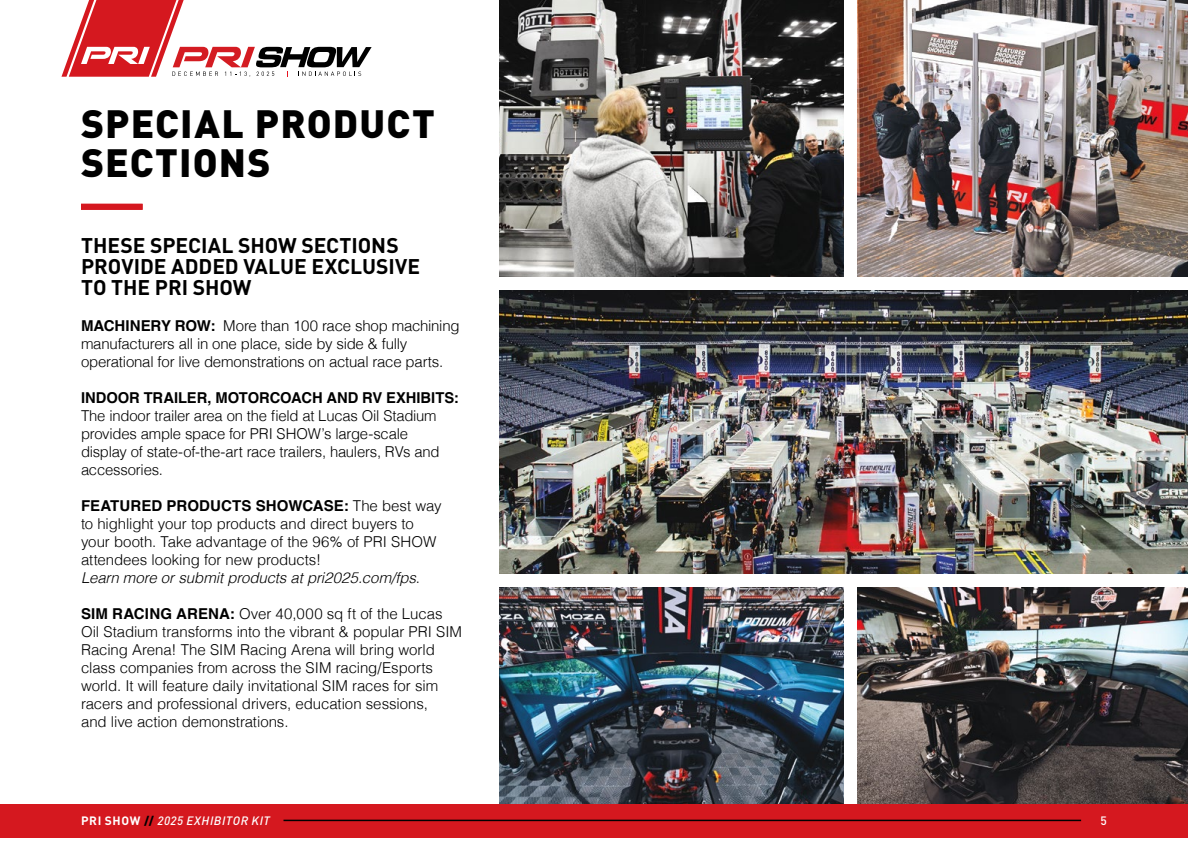
<style>
.page{position:relative;width:1188px;height:864px;background:#fff}
.page>*{position:absolute;margin:0;border:0;box-sizing:border-box;transform-origin:0 0}
.t1{font:900 39px/39px "DINOT";letter-spacing:.03em;color:#000}
.t2{font:700 21px/21px "DINOT";letter-spacing:-.005em;color:#000}
.t3{font:300 15px/18px "Helvetica";letter-spacing:-.01em;color:#000}
.t4{font:700 15px "Helvetica";color:#000}
.t5{font:italic 500 12px "DINOT";letter-spacing:.045em;color:#fff}
.t6{font:500 12px "DINOT";color:#fff}
.s1{font-weight:700}
.s2{font-style:italic}
.s3{font-weight:700;font-style:normal}
.s4{font-weight:900;font-style:normal;color:#000}
</style>
<div class="page">
<img style="left:500px;top:0;width:344px;height:277px">
<img style="left:500px;top:290px;width:688px;height:284px">
<img style="left:500px;top:587px;width:344px;height:217px">
<img style="left:857px;top:587px;width:331px;height:217px">
<img style="left:857px;top:0;width:331px;height:277px">
<div style="left:81px;top:204px;width:62px;height:6px;background:#d5181f"></div>
<svg style="left:61px;top:0;width:311px;height:77px"></svg>
<div style="left:0;top:804px;width:1188px;height:34px;background:#d5181f"></div>
<hr style="left:284px;top:820px;width:797px;height:1px;background:#000">
<h1 class="t1" style="left:81px;top:100px;width:355px">SPECIAL PRODUCT<br>SECTIONS</h1>
<h2 class="t2" style="left:81px;top:233px;width:341px">THESE SPECIAL SHOW SECTIONS<br>PROVIDE ADDED VALUE EXCLUSIVE<br>TO THE PRI SHOW</h2>
<p class="t3" style="left:81px;top:315px;width:380px"><span class="s1">MACHINERY ROW:</span> More than 100 race shop machining manufacturers all in one place, side by side &amp; fully operational for live demonstrations on actual race parts.</p>
<p class="t4" style="left:81px;top:388px;width:379px">INDOOR TRAILER, MOTORCOACH AND RV EXHIBITS:</p>
<p class="t3" style="left:81px;top:405px;width:360px">The indoor trailer area on the field at Lucas Oil Stadium provides ample space for PRI SHOW’s large-scale display of state-of-the-art race trailers, haulers, RVs and accessories.</p>
<p class="t3" style="left:81px;top:495px;width:362px"><span class="s1">FEATURED PRODUCTS SHOWCASE:</span> The best way to highlight your top products and direct buyers to your booth. Take advantage of the 96% of PRI SHOW attendees looking for new products!<br><span class="s2">Learn more or submit products at pri2025.com/fps</span>.</p>
<p class="t3" style="left:81px;top:603px;width:383px"><span class="s1">SIM RACING ARENA:</span> Over 40,000 sq ft of the Lucas Oil Stadium transforms into the vibrant &amp; popular PRI SIM Racing Arena! The SIM Racing Arena will bring world class companies from across the SIM racing/Esports world. It will feature daily invitational SIM races for sim racers and professional drivers, education sessions,<br>and live action demonstrations.</p>
<p class="t5" style="left:81px;top:812px;width:190px"><span class="s3">PRI SHOW</span> <span class="s4">//</span> 2025 EXHIBITOR KIT</p>
<p class="t6" style="left:1101px;top:811px;width:8px">5</p>
</div>
